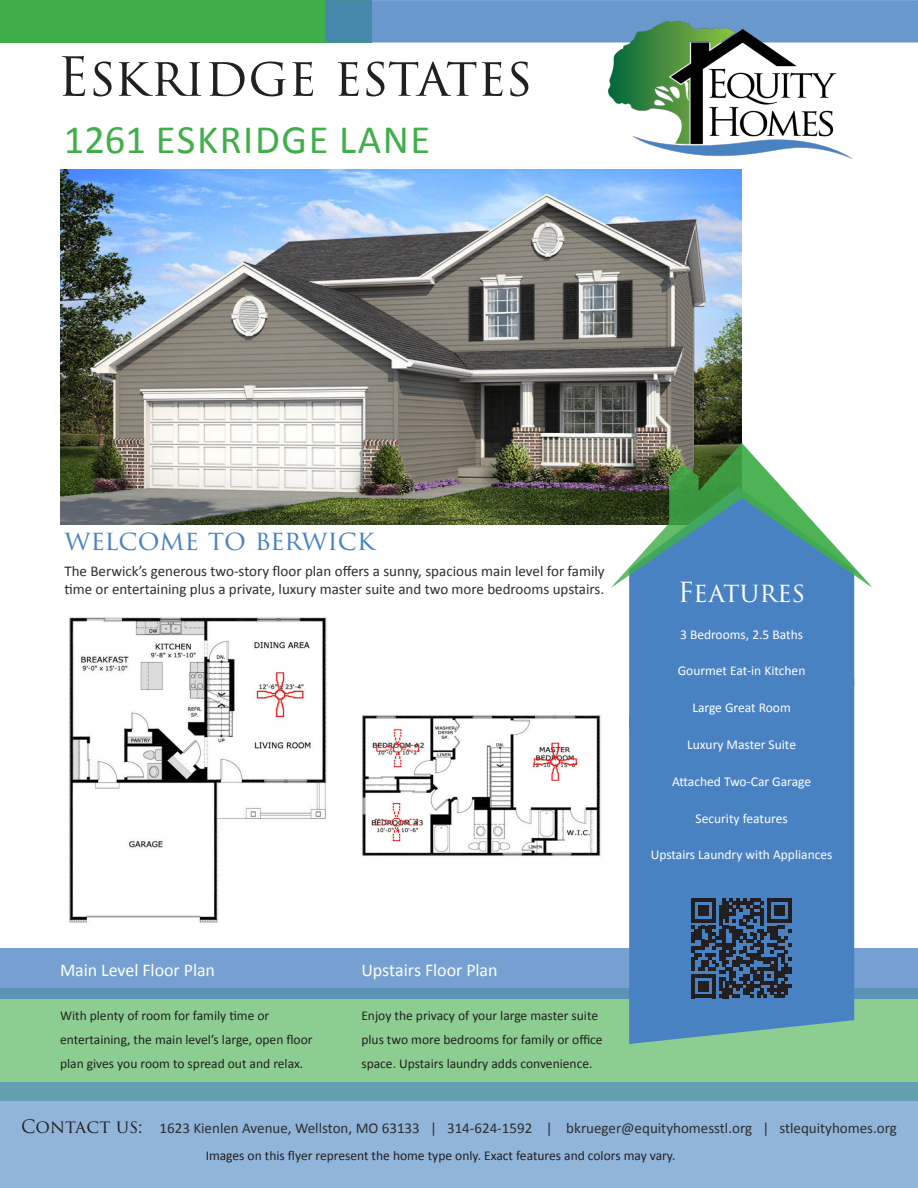
<style>
.page{position:relative;width:918px;height:1188px;background:#fff}
.page>*{position:absolute;margin:0;border:0;box-sizing:border-box;transform-origin:0 0}
.headline{font:52.5px "Trajan Pro 3";letter-spacing:-.01em;color:#231f20}
.headline-2{font:40.5px "Calibri";letter-spacing:.04em;color:#40ae49}
.body_text{font:27px "Trajan Pro 3";letter-spacing:-.01em;color:#4982c3}
.body_text_center{font:27px "Trajan Pro 3";letter-spacing:-.01em;color:#fff}
.body_text-2{font:18px "Calibri";letter-spacing:-.01em;color:#fff}
.Text__Right{font:15px/18px "Calibri";color:#2c2d2d}
.Text__Left{font:15px "Calibri";color:#2c2d2d}
.body_text-3{font:13.5px/24px "Calibri";color:#231f20}
.body_text_center-2{font:13.5px "Calibri";color:#fff}
.s1{font-family:"Trajan Pro 3";font-size:18px;color:#231f20}
</style>
<div class="page">
<div style="left:0;top:988px;width:918px;height:112px;background:#8cce91"></div>
<svg style="left:0;top:1082px;width:918px;height:106px;background:#88b0d3"></svg>
<div style="left:0;top:0;width:371px;height:42px;background:#40ae49"></div>
<svg style="left:325px;top:0;width:593px;height:43px;background:#6797ca"></svg>
<img style="left:609px;top:21px;width:244px;height:138px">
<img style="left:60px;top:169px;width:682px;height:355px">
<div style="left:629px;top:729px;width:225px;height:315px;background:#4982c3"></div>
<img style="left:69px;top:617px;width:258px;height:305px">
<img style="left:362px;top:715px;width:239px;height:141px">
<div style="left:629px;top:590px;width:225px;height:139px;background:#4982c3"></div>
<svg style="left:609px;top:442px;width:261px;height:148px"></svg>
<svg style="left:0;top:948px;width:918px;height:51px;background:#6999c9"></svg>
<svg style="left:680px;top:894px;width:111px;height:104px;background:#354d6d"></svg>
<p class="headline" style="left:57px;top:41px;width:477px">Eskridge estates</p>
<p class="headline-2" style="left:64px;top:111px;width:368px">1261 ESKRIDGE LANE</p>
<p class="body_text" style="left:64px;top:521px;width:313px">welcome to berwick</p>
<p class="Text__Right" style="left:64px;top:562px;width:542px">The Berwick’s generous two-story floor plan offers a sunny, spacious main level for family time or entertaining plus a private, luxury master suite and two more bedrooms upstairs.</p>
<p class="body_text-2" style="left:60px;top:957px;width:156px">Main Level Floor Plan</p>
<p class="body_text-3" style="left:60px;top:1003px;width:254px">With plenty of room for family time or entertaining, the main level’s large, open floor plan gives you room to spread out and relax.</p>
<p class="body_text-2" style="left:361px;top:957px;width:138px">Upstairs Floor Plan</p>
<p class="body_text-3" style="left:361px;top:1003px;width:243px">Enjoy the privacy of your large master suite plus two more bedrooms for family or office space. Upstairs laundry adds convenience.</p>
<p class="body_text_center" style="left:678px;top:574px;width:129px">Features</p>
<p class="body_text_center-2" style="left:680px;top:625px;width:124px">3 Bedrooms, 2.5 Baths</p>
<p class="body_text_center-2" style="left:678px;top:662px;width:129px">Gourmet Eat-in Kitchen</p>
<p class="body_text_center-2" style="left:692px;top:698px;width:100px">Large Great Room</p>
<p class="body_text_center-2" style="left:687px;top:735px;width:110px">Luxury Master Suite</p>
<p class="body_text_center-2" style="left:672px;top:772px;width:141px">Attached Two-Car Garage</p>
<p class="body_text_center-2" style="left:696px;top:809px;width:94px">Security features</p>
<p class="body_text_center-2" style="left:651px;top:845px;width:183px">Upstairs Laundry with Appliances</p>
<p class="Text__Left" style="left:21px;top:1118px;width:877px"><span class="s1">Contact us:</span> 1623 Kienlen Avenue, Wellston, MO 63133 | 314-624-1592 | bkrueger@equityhomesstl.org | stlequityhomes.org</p>
<p class="body_text-3" style="left:206px;top:1143px;width:471px">Images on this flyer represent the home type only. Exact features and colors may vary.</p>
</div>
